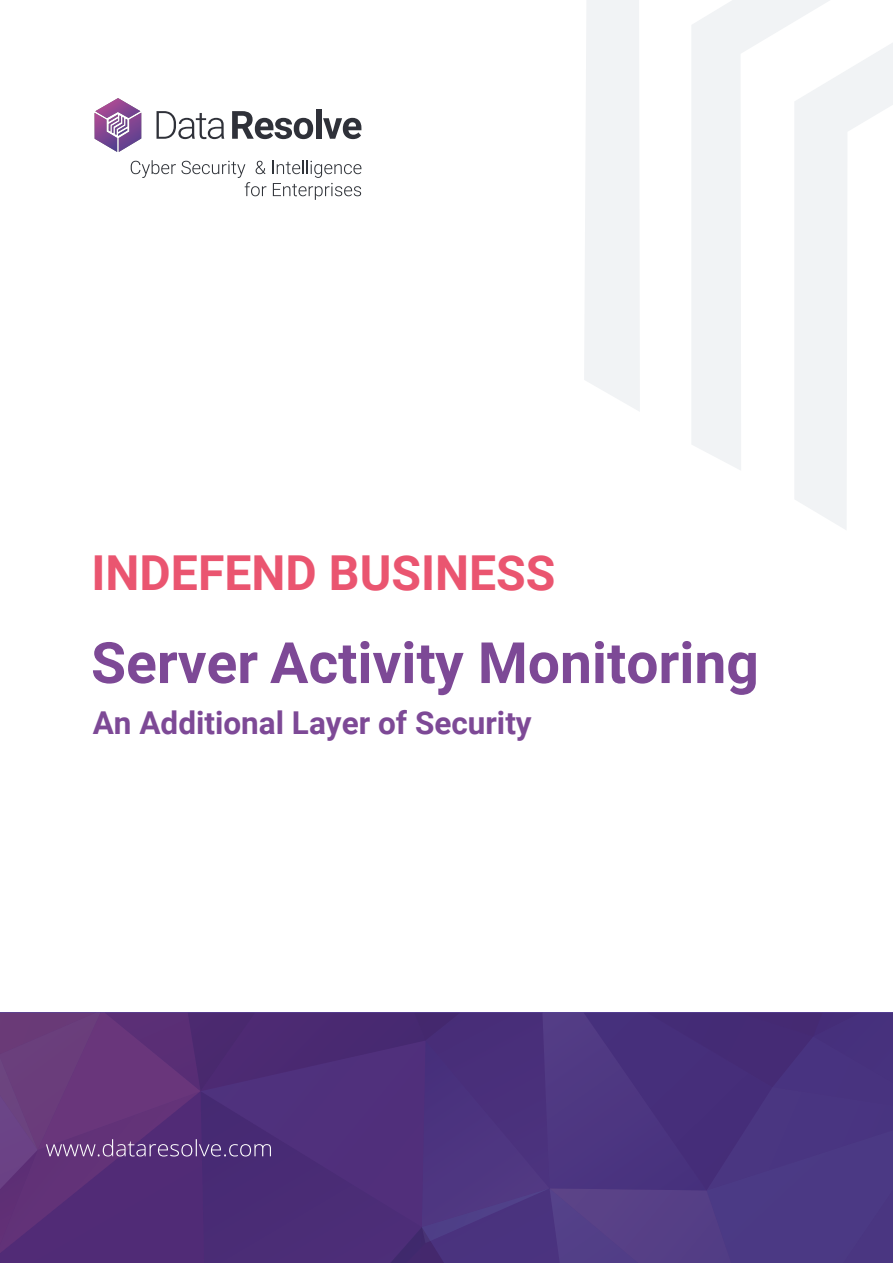
<style>
.page{position:relative;width:893px;height:1263px;background:#fff}
.page>*{position:absolute;margin:0;border:0;box-sizing:border-box;transform-origin:0 0}
.t1{font:700 57px "Roboto";color:#7d4996}
.t2{font:700 48.15px "Roboto";color:#ea5570}
.t3{font:700 31.5px "Roboto";color:#7d4996}
</style>
<div class="page">
<svg style="left:584px;top:0;width:309px;height:530px"></svg>
<svg style="left:0;top:1013px;width:893px;height:250px"></svg>
<svg style="left:157px;top:111px;width:67px;height:28px"></svg>
<svg style="left:232px;top:111px;width:81px;height:28px"></svg>
<div style="left:316px;top:110px;width:5px;height:29px;background:#2f3139"></div>
<svg style="left:323px;top:118px;width:38px;height:21px"></svg>
<svg style="left:95px;top:98px;width:46px;height:54px"></svg>
<svg style="left:131px;top:160px;width:135px;height:36px"></svg>
<svg style="left:272px;top:160px;width:89px;height:40px"></svg>
<h2 class="t2" style="left:92px;top:539px;width:465px">INDEFEND BUSINESS</h2>
<h1 class="t1" style="left:91px;top:623px;width:669px">Server Activity Monitoring</h1>
<p class="t3" style="left:93px;top:700px;width:441px">An Additional Layer of Security</p>
</div>
